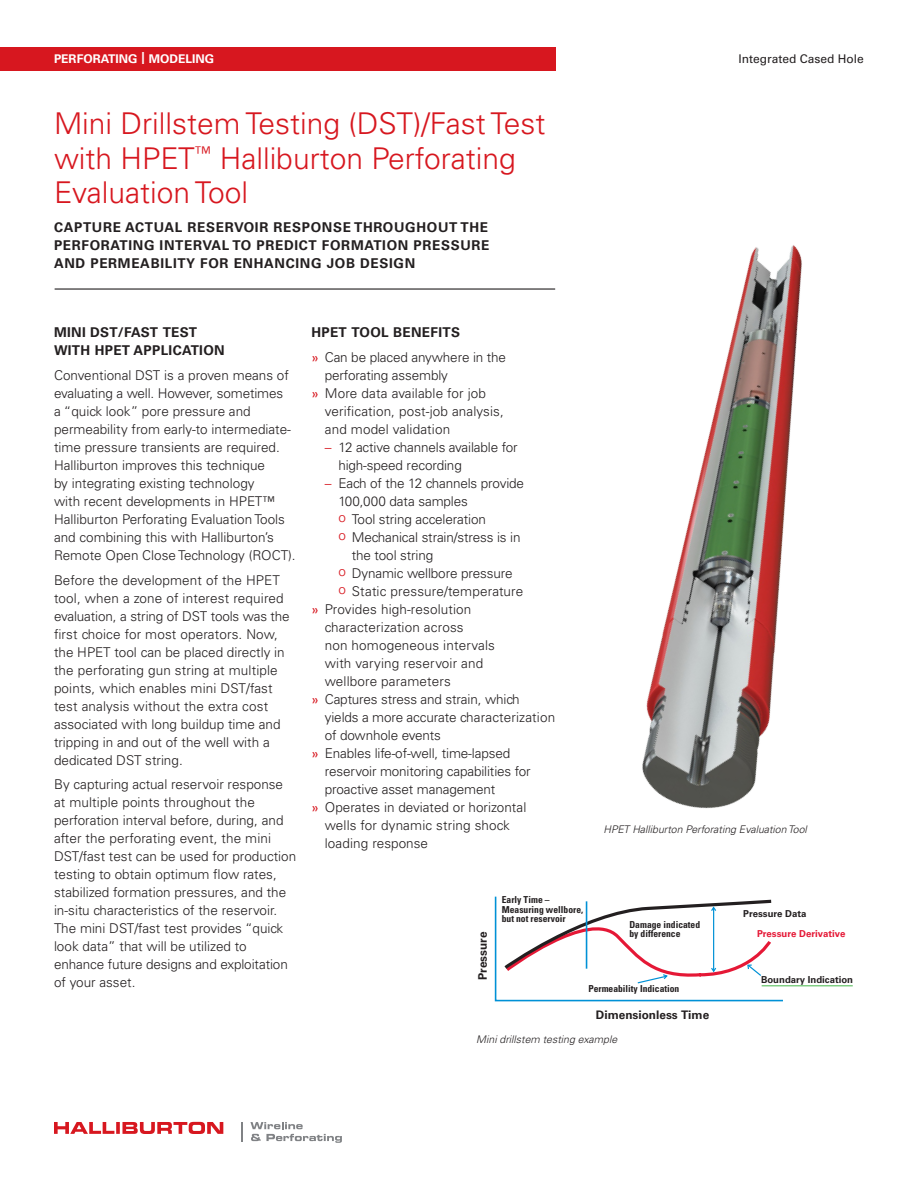
<style>
.page{position:relative;width:918px;height:1188px;background:#fff}
.page>*{position:absolute;margin:0;border:0;box-sizing:border-box;transform-origin:0 0}
.Product_Service_Name{font:300 30px/34.5px "Univers LT Std";color:#d7171f}
.Body{font:300 13.5px/18px "Univers LT Std";color:#231f20}
.Body_Bullets{font:300 13.5px/18px "Univers LT Std";letter-spacing:-.01em;color:#231f20}
.Subhead{font:700 13.5px/18px "Univers LT Std";letter-spacing:.05em;color:#231f20;text-align:justify}
.Body_Subhead{font:700 13.5px/18px "Univers LT Std";letter-spacing:.025em;color:#231f20}
.Body_Bullets-2{font:300 13.5px "Univers LT Std";letter-spacing:.01em;color:#231f20}
.t1{font:700 12px "Univers LT Std";color:#fff}
.t2{font:12px "Univers LT Std";color:#231f20}
.t3{font:700 11.85px "Univers LT Std";color:#231f20}
.t4{font:italic 300 10.5px "Univers LT Std";color:#231f20}
.t5{font:700 condensed 9.6px/9.6px "Univers LT Std";color:#231f20}
.t6{font:700 9.6px "Univers LT Std";color:#231f20}
.t7{font:700 9.6px "Univers LT Std";color:#e51836}
.s1{font-weight:400;color:#d7171f}
.s2{color:#d7171f}
</style>
<div class="page">
<hr style="left:55px;top:288px;width:500px;height:2px;background:#231f20">
<img style="left:642px;top:245px;width:160px;height:564px">
<hr style="left:762px;top:985px;width:91px;height:1px;background:#45b749">
<svg style="left:494px;top:896px;width:291px;height:106px"></svg>
<div style="left:0;top:47px;width:555px;height:23px;background:#d7171f"></div>
<svg style="left:54px;top:1122px;width:169px;height:12px"></svg>
<svg style="left:250px;top:1122px;width:92px;height:21px"></svg>
<svg style="left:241px;top:1122px;width:1px;height:19px"></svg>
<p class="t1" style="left:54px;top:51px;width:162px">PERFORATING | MODE ING</p>
<p class="t2" style="left:739px;top:51px;width:127px">Integrated Cased Hole</p>
<p class="Product_Service_Name" style="left:54px;top:106px;width:493px">Mini Drillstem Testing (DST)/Fast Test with HPET<sup>™</sup> Halliburton Perforating<br>Evaluation Tool</p>
<p class="Subhead" style="left:54px;top:219px;width:437px">CAPTURE ACTUAL RESERVOIR RESPONSE THROUGHOUT THE PERFORATING INTERVAL TO PREDICT FORMATION PRESSURE AND PERMEABILITY FOR ENHANCING JOB DESIGN</p>
<p class="Body_Subhead" style="left:54px;top:324px;width:172px">MINI DST/FAST TEST<br>WITH HPET APPLICATION</p>
<p class="Body" style="left:54px;top:366px;width:243px">Conventional DST is a proven means of evaluating a well. However, sometimes<br>a “quick look” pore pressure and permeability from early-to intermediate&shy;time pressure transients are required.<br>Halliburton improves this technique<br>by integrating existing technology<br>with recent developments in HPET™ Halliburton Perforating Evaluation Tools and combining this with Halliburton’s Remote Open Close Technology (ROCT).</p>
<p class="Body" style="left:54px;top:571px;width:237px">Before the development of the HPET tool, when a zone of interest required evaluation, a string of DST tools was the first choice for most operators. Now, the HPET tool can be placed directly in the perforating gun string at multiple points, which enables mini DST/fast test analysis without the extra cost associated with long buildup time and tripping in and out of the well with a dedicated DST string.</p>
<p class="Body" style="left:54px;top:776px;width:244px">By capturing actual reservoir response at multiple points throughout the perforation interval before, during, and after the perforating event, the mini DST/fast test can be used for production testing to obtain optimum flow rates, stabilized formation pressures, and the in-situ characteristics of the reservoir.<br>The mini DST/fast test provides “quick look data” that will be utilized to enhance future designs and exploitation of your asset.</p>
<p class="Body_Subhead" style="left:311px;top:324px;width:150px">HPET TOOL BENEFITS</p>
<p class="Body" style="left:325px;top:348px;width:183px;text-indent:-14px"><span class="s1">»</span> Can be placed anywhere in the perforating assembly</p>
<p class="Body" style="left:325px;top:384px;width:181px;text-indent:-14px"><span class="s1">»</span> More data available for job verification, post-job analysis, and model validation</p>
<p class="Body_Bullets" style="left:338px;top:438px;width:181px;text-indent:-14px"><span class="s2">–</span> 12 active channels available for high-speed recording</p>
<p class="Body_Bullets" style="left:338px;top:474px;width:187px;text-indent:-14px"><span class="s2">–</span> Each of the 12 channels provide<br>100,000 data samples</p>
<p class="Body_Bullets" style="left:338px;top:510px;width:149px"><span class="s2">o</span> Tool string acceleration</p>
<p class="Body_Bullets" style="left:352px;top:528px;width:170px;text-indent:-14px"><span class="s2">o</span> Mechanical strain/stress is in the tool string</p>
<p class="Body_Bullets" style="left:338px;top:564px;width:176px"><span class="s2">o</span> Dynamic wellbore pressure</p>
<p class="Body_Bullets-2" style="left:338px;top:583px;width:186px"><span class="s2">o</span> Static pressure/temperature</p>
<p class="Body" style="left:325px;top:600px;width:172px;text-indent:-14px"><span class="s1">»</span> Provides high-resolution characterization across<br>non homogeneous intervals with varying reservoir and wellbore parameters</p>
<p class="Body" style="left:325px;top:690px;width:232px;text-indent:-14px"><span class="s1">»</span> Captures stress and strain, which yields a more accurate characterization of downhole events</p>
<p class="Body" style="left:325px;top:744px;width:207px;text-indent:-14px"><span class="s1">»</span> Enables life-of-well, time-lapsed reservoir monitoring capabilities for proactive asset management</p>
<p class="Body" style="left:325px;top:798px;width:203px;text-indent:-14px"><span class="s1">»</span> Operates in deviated or horizontal wells for dynamic string shock loading response</p>
<p class="t4" style="left:604px;top:823px;width:205px">HPET Halliburton Perforating Evaluation Tool</p>
<p class="t3" style="left:476px;top:980px;width:50px;rotate:-90deg">Pressure</p>
<p class="t5" style="left:502px;top:895px;width:49px">Early Time –</p>
<p class="t5" style="left:502px;top:905px;width:83px">Measuring wellbore,</p>
<p class="t5" style="left:502px;top:914px;width:65px">but not reservoir</p>
<p class="t5" style="left:629px;top:919px;width:72px">Damage indicated by difference</p>
<p class="t5" style="left:588px;top:984px;width:93px">Permeability Indication</p>
<p class="t3" style="left:596px;top:1008px;width:115px">Dimensionless Time</p>
<p class="t4" style="left:476px;top:1033px;width:142px">Mini drillstem testing example</p>
<p class="t6" style="left:743px;top:908px;width:65px">Pressure Data</p>
<p class="t7" style="left:757px;top:928px;width:90px">Pressure Derivative</p>
<p class="t6" style="left:761px;top:974px;width:94px">Boundary Indication</p>
</div>
